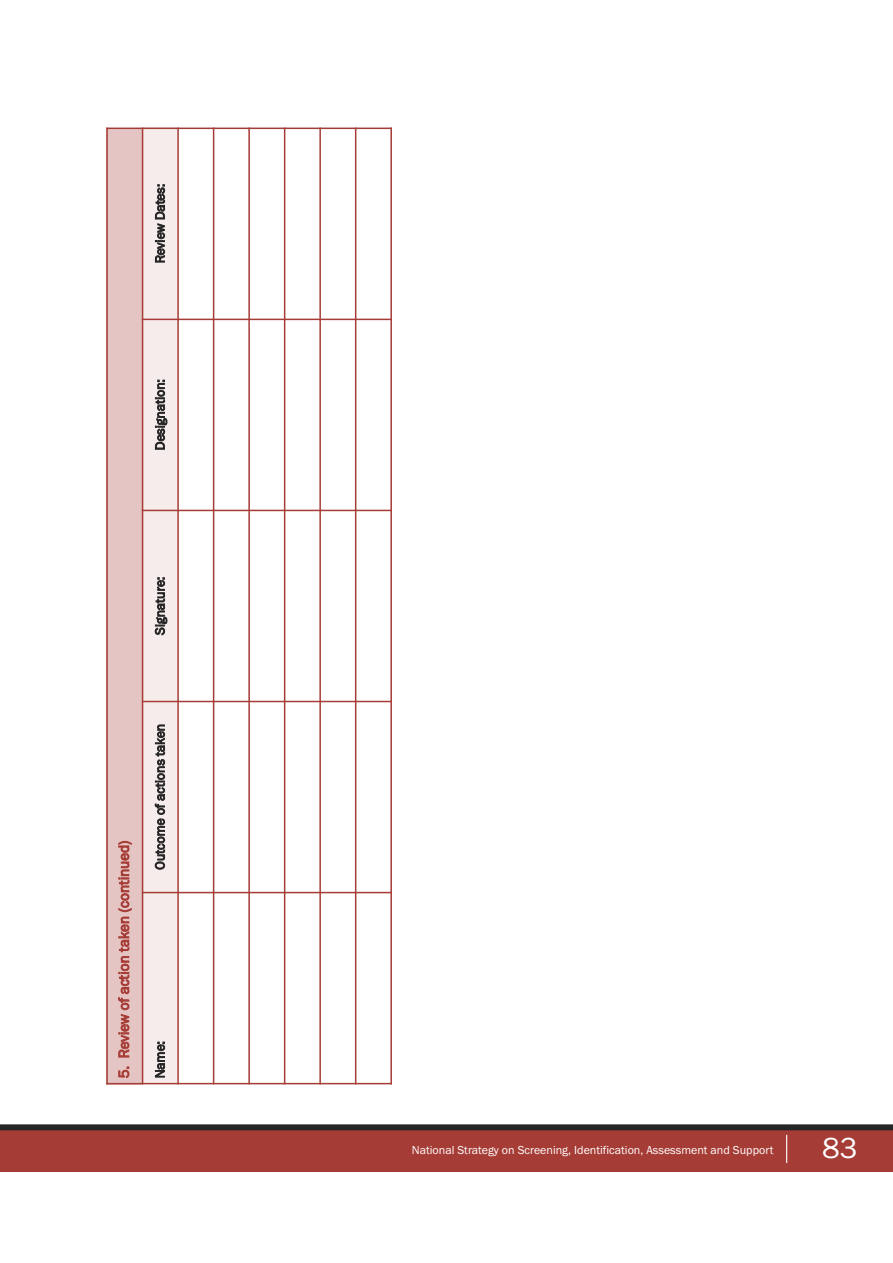
<style>
.page{position:relative;width:893px;height:1263px;background:#fff}
.page>*{position:absolute;margin:0;border:0;box-sizing:border-box;transform-origin:0 0}
.t1{font:30px "Franklin Gothic";color:#fff}
.t2{font:15px "Franklin Gothic";letter-spacing:-.005em;color:#a63c36}
.t3{font:13.5px "Franklin Gothic";color:#272627}
.t4{font:12px "Franklin Gothic";color:#fff}
</style>
<div class="page">
<div style="left:0;top:1130px;width:893px;height:42px;background:#a63c36"></div>
<svg style="left:786px;top:1135px;width:1px;height:28px"></svg>
<div style="left:0;top:1124px;width:893px;height:6px;background:#272627"></div>
<div style="left:106px;top:128px;width:37px;height:956px;background:#e4c5c3"></div>
<div style="left:143px;top:892px;width:35px;height:192px;background:#f6eceb"></div>
<div style="left:143px;top:701px;width:35px;height:191px;background:#f6eceb"></div>
<div style="left:143px;top:510px;width:35px;height:191px;background:#f6eceb"></div>
<div style="left:143px;top:319px;width:35px;height:191px;background:#f6eceb"></div>
<div style="left:143px;top:128px;width:35px;height:191px;background:#f6eceb"></div>
<hr style="left:106px;top:1083px;width:286px;height:1px;background:#a63c36">
<hr style="left:142px;top:892px;width:250px;height:1px;background:#a63c36">
<hr style="left:142px;top:701px;width:250px;height:1px;background:#a63c36">
<hr style="left:142px;top:510px;width:250px;height:1px;background:#a63c36">
<hr style="left:142px;top:319px;width:250px;height:1px;background:#a63c36">
<hr style="left:106px;top:128px;width:286px;height:1px;background:#a63c36">
<hr style="left:106px;top:128px;width:2px;height:956px;background:#a63c36">
<hr style="left:142px;top:128px;width:1px;height:956px;background:#a63c36">
<hr style="left:177px;top:128px;width:2px;height:956px;background:#a63c36">
<hr style="left:213px;top:128px;width:1px;height:956px;background:#a63c36">
<hr style="left:248px;top:128px;width:2px;height:956px;background:#a63c36">
<hr style="left:284px;top:128px;width:1px;height:956px;background:#a63c36">
<hr style="left:319px;top:128px;width:2px;height:956px;background:#a63c36">
<hr style="left:355px;top:128px;width:1px;height:956px;background:#a63c36">
<hr style="left:390px;top:128px;width:2px;height:956px;background:#a63c36">
<p class="t3" style="left:152px;top:263px;width:81px;rotate:-90deg">Review Dates:</p>
<p class="t3" style="left:152px;top:450px;width:73px;rotate:-90deg">Designation:</p>
<p class="t3" style="left:152px;top:635px;width:60px;rotate:-90deg">Signature:</p>
<p class="t2" style="left:115px;top:1078px;width:239px;rotate:-90deg">5. Review of action taken (continued)</p>
<p class="t3" style="left:152px;top:870px;width:147px;rotate:-90deg">Outcome of actions taken</p>
<p class="t3" style="left:152px;top:1078px;width:39px;rotate:-90deg">Name:</p>
<p class="t4" style="left:412px;top:1143px;width:363px">National Strategy on Screening, Identification, Assessment and Support</p>
<h1 class="t1" style="left:822px;top:1130px;width:37px">83</h1>
</div>
